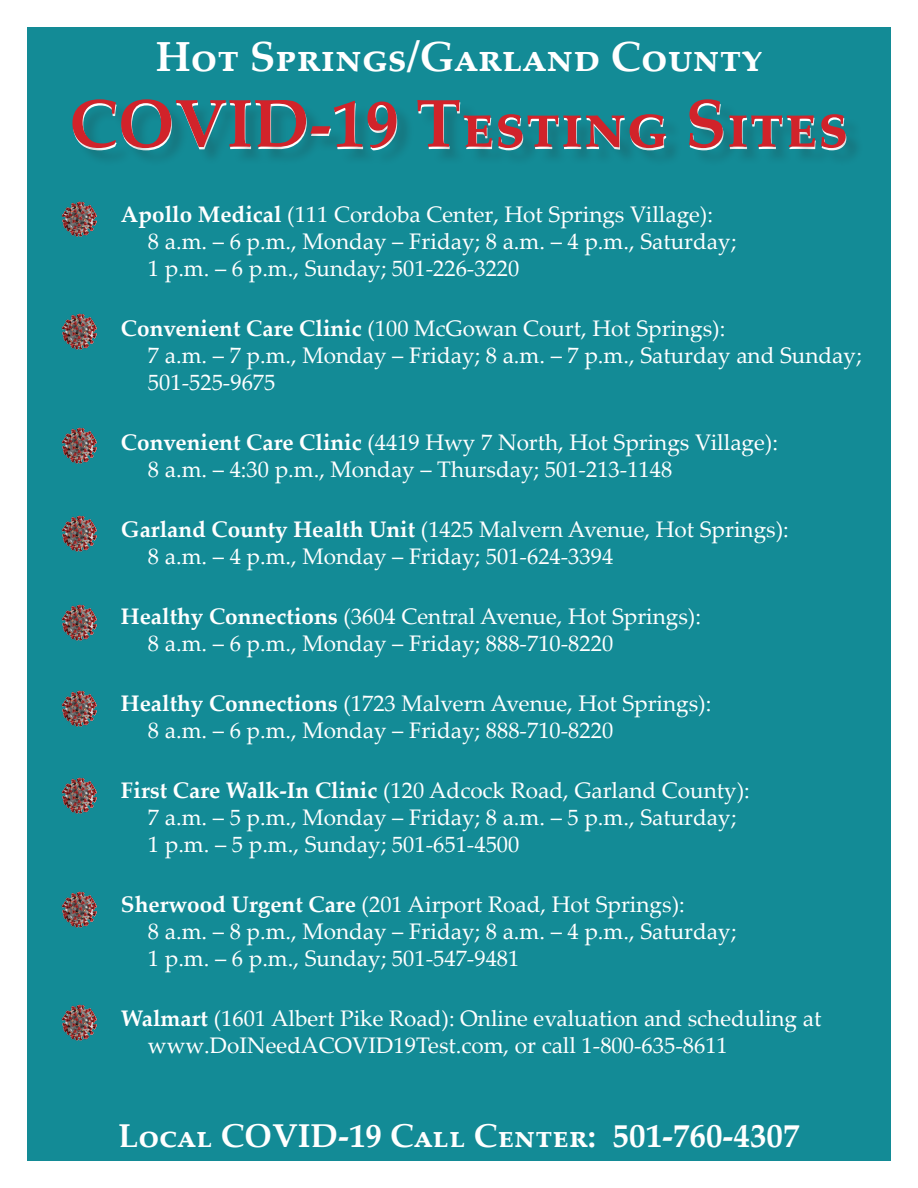
<style>
.page{position:relative;width:918px;height:1188px;background:#fff}
.page>*{position:absolute;margin:0;border:0;box-sizing:border-box;transform-origin:0 0}
.t1{font:700 67.5px "Palatino Linotype";color:#fff}
.t2{font:700 42px "Palatino Linotype";color:#fff}
.t3{font:700 33px "Palatino Linotype";color:#fff}
.t4{font:22.5px "Palatino Linotype";color:#fff}
.s1{font-weight:700}
</style>
<div class="page">
<div style="left:27px;top:27px;width:864px;height:1134px;background:#138b96"></div>
<div style="left:75px;top:102px;width:789px;height:65px;background:#231f20;opacity:.2"></div>
<img style="left:61px;top:201px;width:36px;height:36px">
<img style="left:61px;top:313px;width:36px;height:37px">
<img style="left:61px;top:427px;width:36px;height:37px">
<img style="left:61px;top:515px;width:36px;height:37px">
<img style="left:61px;top:604px;width:36px;height:37px">
<img style="left:61px;top:690px;width:36px;height:37px">
<img style="left:61px;top:777px;width:36px;height:37px">
<img style="left:61px;top:891px;width:36px;height:37px">
<img style="left:61px;top:1004px;width:36px;height:37px">
<p class="t2" style="left:156px;top:27px;width:608px">Hot Springs/Garland County</p>
<p class="t1" style="left:70px;top:78px;width:781px">COVID-19 Testing Sites</p>
<p class="t4" style="left:121px;top:198px;width:594px"><span class="s1">Apollo Medical</span> (111 Cordoba Center, Hot Springs Village):</p>
<p class="t4" style="left:148px;top:225px;width:590px">8 a.m. – 6 p.m., Monday – Friday; 8 a.m. – 4 p.m., Saturday;</p>
<p class="t4" style="left:148px;top:252px;width:373px">1 p.m. – 6 p.m., Sunday; 501-226-3220</p>
<p class="t4" style="left:121px;top:312px;width:606px"><span class="s1">Convenient Care Clinic</span> (100 McGowan Court, Hot Springs):</p>
<p class="t4" style="left:148px;top:339px;width:715px">7 a.m. – 7 p.m., Monday – Friday; 8 a.m. – 7 p.m., Saturday and Sunday;</p>
<p class="t4" style="left:148px;top:366px;width:129px">501-525-9675</p>
<p class="t4" style="left:121px;top:426px;width:659px"><span class="s1">Convenient Care Clinic</span> (4419 Hwy 7 North, Hot Springs Village):</p>
<p class="t4" style="left:148px;top:453px;width:526px">8 a.m. – 4:30 p.m., Monday – Thursday; 501-213-1148</p>
<p class="t4" style="left:121px;top:513px;width:669px"><span class="s1">Garland County Health Unit</span> (1425 Malvern Avenue, Hot Springs):</p>
<p class="t4" style="left:148px;top:540px;width:467px">8 a.m. – 4 p.m., Monday – Friday; 501-624-3394</p>
<p class="t4" style="left:121px;top:600px;width:582px"><span class="s1">Healthy Connections</span> (3604 Central Avenue, Hot Springs):</p>
<p class="t4" style="left:148px;top:627px;width:467px">8 a.m. – 6 p.m., Monday – Friday; 888-710-8220</p>
<p class="t4" style="left:121px;top:687px;width:592px"><span class="s1">Healthy Connections</span> (1723 Malvern Avenue, Hot Springs):</p>
<p class="t4" style="left:148px;top:714px;width:467px">8 a.m. – 6 p.m., Monday – Friday; 888-710-8220</p>
<p class="t4" style="left:121px;top:774px;width:630px"><span class="s1">First Care Walk-In Clinic</span> (120 Adcock Road, Garland County):</p>
<p class="t4" style="left:148px;top:801px;width:590px">7 a.m. – 5 p.m., Monday – Friday; 8 a.m. – 5 p.m., Saturday;</p>
<p class="t4" style="left:148px;top:828px;width:373px">1 p.m. – 5 p.m., Sunday; 501-651-4500</p>
<p class="t4" style="left:121px;top:888px;width:565px"><span class="s1">Sherwood Urgent Care</span> (201 Airport Road, Hot Springs):</p>
<p class="t4" style="left:148px;top:915px;width:590px">8 a.m. – 8 p.m., Monday – Friday; 8 a.m. – 4 p.m., Saturday;</p>
<p class="t4" style="left:148px;top:942px;width:373px">1 p.m. – 6 p.m., Sunday; 501-547-9481</p>
<p class="t4" style="left:121px;top:1002px;width:702px"><span class="s1">Walmart</span> (1601 Albert Pike Road): Online evaluation and scheduling at</p>
<p class="t4" style="left:148px;top:1029px;width:581px">www.DoINeedACOVID19Test.com, or call 1-800-635-8611</p>
<p class="t3" style="left:118px;top:1112px;width:683px">Local COVID-19 Call Center: 501-760-4307</p>
</div>
